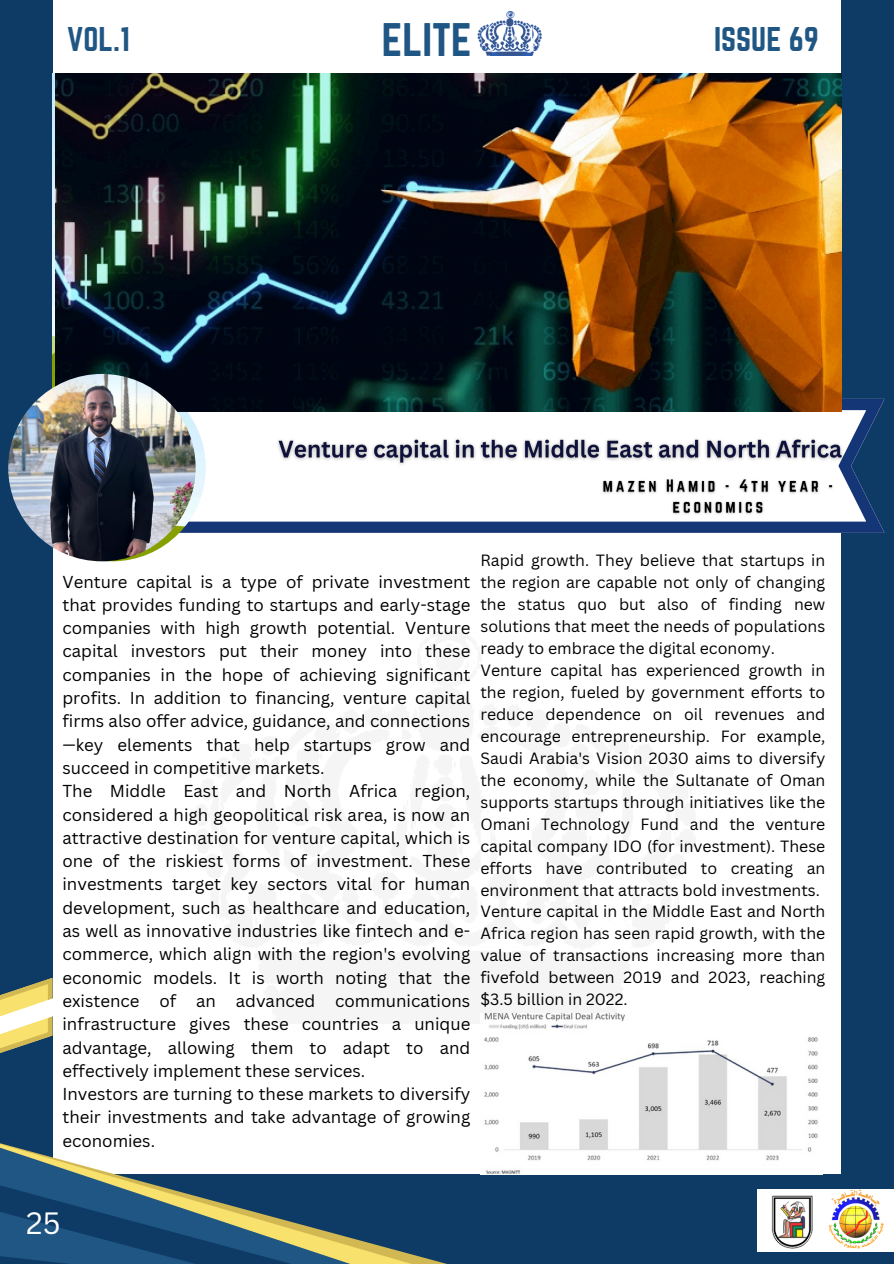
<style>
.page{position:relative;width:894px;height:1264px;background:#fff}
.page>*{position:absolute;margin:0;border:0;box-sizing:border-box;transform-origin:0 0}
.t1{font:41.1px "Norwester";color:#1f5684}
.t2{font:30px "Norwester";color:#1f5684}
.t3{font:30px "Canva Sans";color:#fff}
.t4{font:16.8px/23.2px "Canva Sans";color:#000}
.t5{font:15.9px/21.9px "Canva Sans";color:#000}
</style>
<div class="page">
<div style="left:48px;top:1174px;width:804px;height:89px;background:#0d3b66"></div>
<div style="left:841px;top:0;width:52px;height:1263px;background:#0d3b66"></div>
<div style="left:0;top:0;width:52px;height:1263px;background:#0d3b66"></div>
<svg style="left:0;top:1134px;width:584px;height:42px"></svg>
<svg style="left:0;top:1176px;width:443px;height:87px"></svg>
<svg style="left:180px;top:399px;width:704px;height:134px"></svg>
<img style="left:18px;top:374px;width:188px;height:187px;border-radius:50%">
<img style="left:477px;top:12px;width:65px;height:44px">
<div style="left:756px;top:1189px;width:137px;height:63px;background:#fff"></div>
<img style="left:828px;top:1189px;width:56px;height:59px">
<img style="left:771px;top:1195px;width:41px;height:53px">
<svg style="left:0;top:977px;width:53px;height:77px"></svg>
<img style="left:271px;top:432px;width:579px;height:39px">
<img style="left:597px;top:474px;width:241px;height:44px">
<img style="left:56px;top:73px;width:785px;height:338px">
<img style="left:8px;top:374px;width:187px;height:187px;border-radius:50%">
<img style="left:480px;top:1013px;width:338px;height:161px">
<h1 class="t2" style="left:67px;top:21px;width:64px">VOL.1</h1>
<p class="t1" style="left:381px;top:15px;width:91px">ELITE</p>
<h2 class="t2" style="left:714px;top:21px;width:106px">ISSUE 69</h2>
<h2 class="t4" style="left:62px;top:569px;width:409px">Venture capital is a type of private investment that provides funding to startups and early-stage companies with high growth potential. Venture capital investors put their money into these companies in the hope of achieving significant profits. In addition to financing, venture capital firms also offer advice, guidance, and connections —key elements that help startups grow and succeed in competitive markets.<br>The Middle East and North Africa region, considered a high geopolitical risk area, is now an attractive destination for venture capital, which is one of the riskiest forms of investment. These investments target key sectors vital for human development, such as healthcare and education, as well as innovative industries like fintech and e&shy;commerce, which align with the region's evolving economic models. It is worth noting that the existence of an advanced communications infrastructure gives these countries a unique advantage, allowing them to adapt to and effectively implement these services.<br>Investors are turning to these markets to diversify their investments and take advantage of growing economies.</h2>
<p class="t5" style="left:480px;top:549px;width:346px">Rapid growth. They believe that startups in the region are capable not only of changing the status quo but also of finding new solutions that meet the needs of populations ready to embrace the digital economy.<br>Venture capital has experienced growth in the region, fueled by government efforts to reduce dependence on oil revenues and encourage entrepreneurship. For example, Saudi Arabia's Vision 2030 aims to diversify the economy, while the Sultanate of Oman supports startups through initiatives like the Omani Technology Fund and the venture capital company IDO (for investment). These efforts have contributed to creating an environment that attracts bold investments.<br>Venture capital in the Middle East and North Africa region has seen rapid growth, with the value of transactions increasing more than fivefold between 2019 and 2023, reaching $3.5 billion in 2022.</p>
<h2 class="t3" style="left:26px;top:1201px;width:36px">25</h2>
</div>
